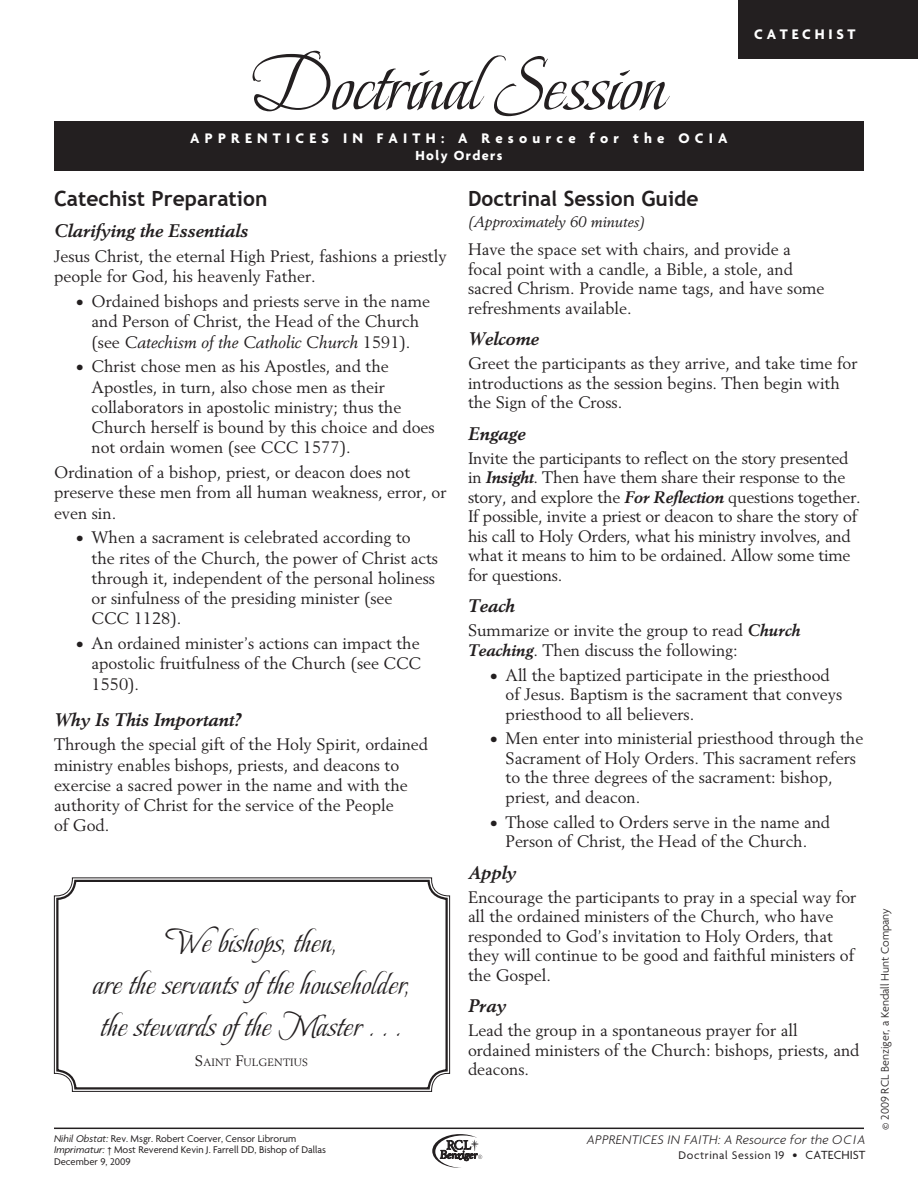
<style>
.page{position:relative;width:918px;height:1188px;background:#fff}
.page>*{position:absolute;margin:0;border:0;box-sizing:border-box;transform-origin:0 0}
.t1{font:78px "Beau Rivage";color:#231f20}
.quote_in_box{font:33px/42px "Beau Rivage";letter-spacing:.015em;color:#231f20;text-align:center}
.RCIA_HeadA{font:700 21px "Trebuchet MS";color:#231f20}
.RCIA_headB{font:italic 700 18px "Berling LT Std";color:#231f20}
.RCIA_text{font:16.5px/19.5px "Berling LT Std";color:#231f20}
.t2{font:700 15px "Agenda";letter-spacing:.35em;color:#fff}
.RCIA_HeadA-2{font:italic 15px "Berling LT Std";color:#231f20}
.t3{font:700 15px "Agenda";letter-spacing:.25em;color:#fff}
.t4{font:700 14.25px "Agenda";letter-spacing:.1em;color:#fff}
.t5{font:italic 300 13.5px "Agenda";letter-spacing:.025em;color:#231f20}
.t6{font:300 12px "Agenda";color:#231f20}
.t7{font:12px "Agenda";letter-spacing:.05em;color:#231f20}
.Bottom_rule{font:10.5px/11.2px "Agenda";color:#231f20}
.quote_in_box-2{font:10.5px "Berling LT Std";letter-spacing:.015em;color:#231f20}
.s1{font-weight:700;font-style:italic}
.s2{font-family:"Agenda";font-weight:700}
.s3{font-style:italic}
.s4{font-size:15px}
.s5{font-size:13.5px}
.s6{font-size:12.75px}
</style>
<div class="page">
<div style="left:738px;top:0;width:180px;height:58px;background:#231f20"></div>
<div style="left:54px;top:122px;width:810px;height:49px;background:#231f20"></div>
<svg style="left:54px;top:877px;width:396px;height:215px"></svg>
<div style="left:56px;top:880px;width:392px;height:210px;border:2px solid #231f20;border-radius:18px"></div>
<svg style="left:432px;top:1134px;width:50px;height:34px"></svg>
<hr style="left:54px;top:1128px;width:810px;height:1px;background:#231f20">
<p class="t1" style="left:252px;top:22px;width:415px">Doctrinal Session</p>
<p class="t3" style="left:754px;top:26px;width:103px">CATECHIST</p>
<p class="t2" style="left:190px;top:130px;width:539px">APPRENTICES IN FAITH: A Resource for the OCIA</p>
<p class="t4" style="left:415px;top:148px;width:89px">Holy Orders</p>
<p class="RCIA_HeadA" style="left:468px;top:185px;width:232px">Doctrinal Session Guide</p>
<p class="RCIA_HeadA-2" style="left:468px;top:213px;width:179px">(Approximately 60 minutes)</p>
<p class="RCIA_text" style="left:468px;top:240px;width:358px">Have the space set with chairs, and provide a focal point with a candle, a Bible, a stole, and sacred Chrism. Provide name tags, and have some refreshments available.</p>
<p class="RCIA_headB" style="left:468px;top:328px;width:72px">Welcome</p>
<p class="RCIA_text" style="left:468px;top:354px;width:391px">Greet the participants as they arrive, and take time for introductions as the session begins. Then begin with the Sign of the Cross.</p>
<p class="RCIA_headB" style="left:468px;top:423px;width:59px">Engage</p>
<p class="RCIA_text" style="left:468px;top:448px;width:394px">Invite the participants to reflect on the story presented in <span class="s1">Insight</span>. Then have them share their response to the story, and explore the <span class="s1">For Reflection</span> questions together.<br>If possible, invite a priest or deacon to share the story of his call to Holy Orders, what his ministry involves, and what it means to him to be ordained. Allow some time for questions.</p>
<p class="RCIA_headB" style="left:468px;top:595px;width:48px">Teach</p>
<p class="RCIA_text" style="left:468px;top:621px;width:334px">Summarize or invite the group to read <span class="s1">Church<br>Teaching</span>. Then discuss the following:</p>
<p class="RCIA_text" style="left:506px;top:665px;width:338px;text-indent:-15px"><span class="s2">•</span> All the baptized participate in the priesthood of Jesus. Baptism is the sacrament that conveys priesthood to all believers.</p>
<p class="RCIA_text" style="left:506px;top:729px;width:359px;text-indent:-15px"><span class="s2">•</span> Men enter into ministerial priesthood through the Sacrament of Holy Orders. This sacrament refers to the three degrees of the sacrament: bishop, priest, and deacon.</p>
<p class="RCIA_text" style="left:490px;top:812px;width:341px;text-align:center"><span class="s2">•</span> Those called to Orders serve in the name and<br>Person of Christ, the Head of the Church.</p>
<p class="RCIA_headB" style="left:468px;top:862px;width:50px">Apply</p>
<p class="RCIA_text" style="left:468px;top:887px;width:390px">Encourage the participants to pray in a special way for all the ordained ministers of the Church, who have responded to God’s invitation to Holy Orders, that they will continue to be good and faithful ministers of the Gospel.</p>
<p class="RCIA_headB" style="left:468px;top:995px;width:40px">Pray</p>
<p class="RCIA_text" style="left:468px;top:1020px;width:393px">Lead the group in a spontaneous prayer for all ordained ministers of the Church: bishops, priests, and deacons.</p>
<p class="RCIA_HeadA" style="left:54px;top:185px;width:215px">Catechist Preparation</p>
<p class="RCIA_headB" style="left:54px;top:220px;width:196px">Clarifying the Essentials</p>
<p class="RCIA_text" style="left:54px;top:246px;width:394px;line-height:20.2px">Jesus Christ, the eternal High Priest, fashions a priestly people for God, his heavenly Father.</p>
<p class="RCIA_text" style="left:76px;top:291px;width:355px;line-height:20.2px;text-align:center"><span class="s2">•</span> Ordained bishops and priests serve in the name and Person of Christ, the Head of the Church (see <span class="s3">Catechism of the Catholic Church</span> 1591).</p>
<p class="RCIA_text" style="left:92px;top:356px;width:345px;line-height:20.2px;text-indent:-15px"><span class="s2">•</span> Christ chose men as his Apostles, and the Apostles, in turn, also chose men as their collaborators in apostolic ministry; thus the Church herself is bound by this choice and does not ordain women (see CCC 1577).</p>
<p class="RCIA_text" style="left:54px;top:462px;width:394px;line-height:20.2px">Ordination of a bishop, priest, or deacon does not preserve these men from all human weakness, error, or even sin.</p>
<p class="RCIA_text" style="left:92px;top:527px;width:348px;line-height:20.2px;text-indent:-15px"><span class="s2">•</span> When a sacrament is celebrated according to the rites of the Church, the power of Christ acts through it, independent of the personal holiness or sinfulness of the presiding minister (see<br>CCC 1128).</p>
<p class="RCIA_text" style="left:92px;top:633px;width:331px;line-height:20.2px;text-align:justify;text-indent:-15px"><span class="s2">•</span> An ordained minister’s actions can impact the apostolic fruitfulness of the Church (see CCC 1550).</p>
<p class="RCIA_headB" style="left:54px;top:709px;width:189px">Why Is This Important?</p>
<p class="RCIA_text" style="left:54px;top:734px;width:376px;line-height:20.2px">Through the special gift of the Holy Spirit, ordained ministry enables bishops, priests, and deacons to exercise a sacred power in the name and with the authority of Christ for the service of the People<br>of God.</p>
<p class="quote_in_box" style="left:93px;top:920px;width:319px">We bishops, then,<br>are the servants ofthe householder, the stewards ofthe Master . . .</p>
<p class="quote_in_box-2" style="left:195px;top:1056px;width:113px"><span class="s4">S</span>AINT <span class="s4">F</span>ULGENTIUS</p>
<p class="Bottom_rule" style="left:54px;top:1134px;width:273px"><span class="s3">Nihil Obstat:</span> Rev. Msgr. Robert Coerver, Censor Librorum<br><span class="s3">Imprimatur:</span> † Most Reverend Kevin J. Farrell DD, Bishop of Dallas<br>December 9, 2009</p>
<p class="t5" style="left:587px;top:1132px;width:280px">APPRENTICES IN FAITH: A Resource for the OCIA</p>
<p class="t7" style="left:679px;top:1149px;width:188px">Doctrinal Session 19 <span class="s5">•</span> <span class="s6">CATECHIST</span></p>
<p class="t6" style="left:878px;top:1130px;width:223px;rotate:-90deg">© 2009 RCL Benziger, a Kendall Hunt Company</p>
</div>
